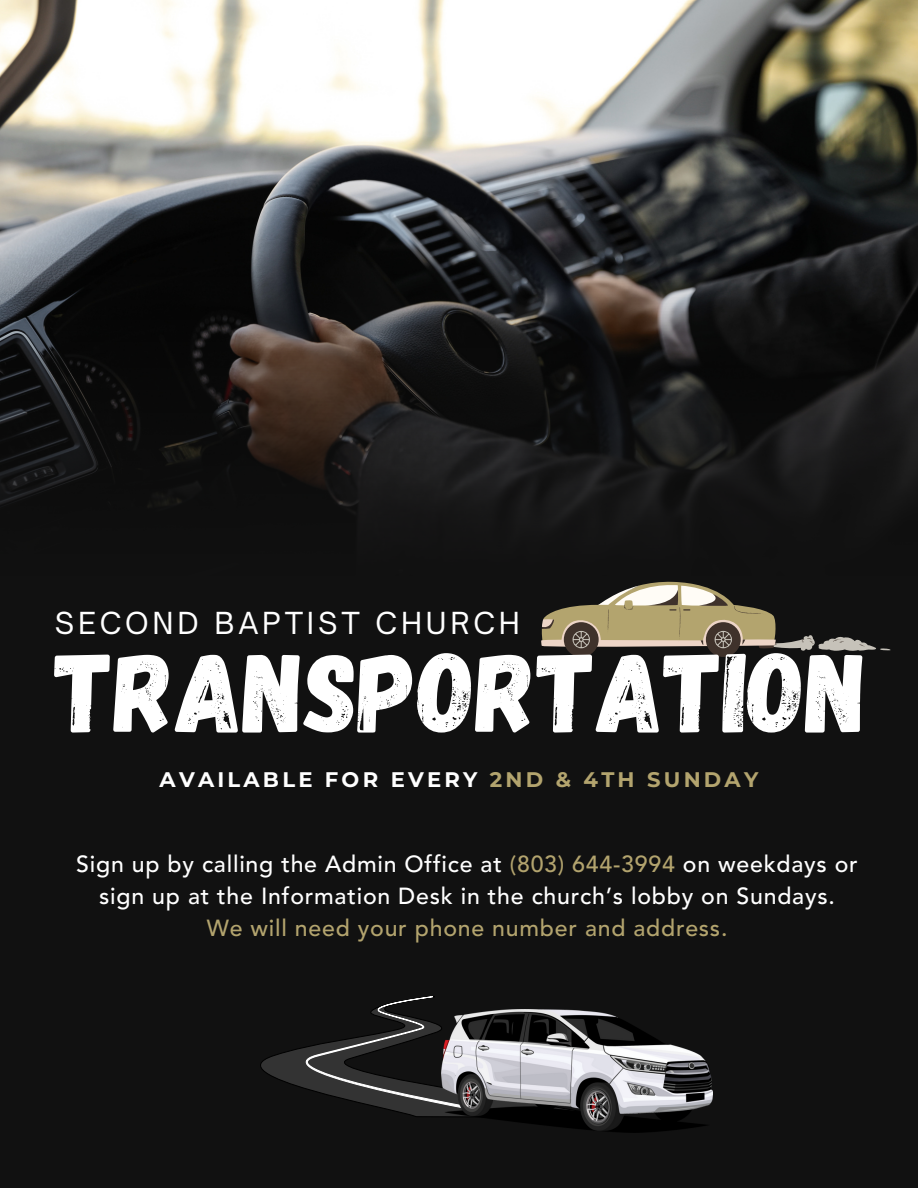
<style>
.page{position:relative;width:918px;height:1188px;background:#111}
.page>*{position:absolute;margin:0;border:0;box-sizing:border-box;transform-origin:0 0}
.t1{font:112.35px "Gagalin";color:#fff}
.t2{font:29.1px "Open Sauce One";letter-spacing:.13em;color:#fff}
.t3{font:500 23.1px/32.4px "Avenir LT Std";letter-spacing:.035em;color:#fff;text-align:center}
.t4{font:500 23.1px "Avenir LT Std";letter-spacing:.035em;color:#b3a46e}
.t5{font:700 21.15px "Montserrat";letter-spacing:.155em;color:#fff}
.s1{color:#b3a46e}
</style>
<div class="page">
<img style="left:0;top:0;width:918px;height:254px">
<svg style="left:0;top:254px;width:918px;height:328px"></svg>
<svg style="left:541px;top:582px;width:350px;height:75px"></svg>
<svg style="left:260px;top:1009px;width:312px;height:80px"></svg>
<svg style="left:306px;top:996px;width:216px;height:121px"></svg>
<img style="left:441px;top:1010px;width:271px;height:122px">
<p class="t2" style="left:55px;top:605px;width:467px">SECOND BAPTIST CHURCH</p>
<p class="t1" style="left:55px;top:620px;width:813px">TRANSPORTATION</p>
<h1 class="t5" style="left:160px;top:766px;width:600px">AVAILABLE FOR EVERY <span class="s1">2ND &amp; 4TH SUNDAY</span></h1>
<h3 class="t3" style="left:76px;top:850px;width:783px">Sign up by calling the Admin Office at <span class="s1">(803) 644-3994</span> on weekdays or sign up at the Information Desk in the church’s lobby on Sundays.</h3>
<p class="t4" style="left:207px;top:919px;width:522px">We will need your phone number and address.</p>
</div>
